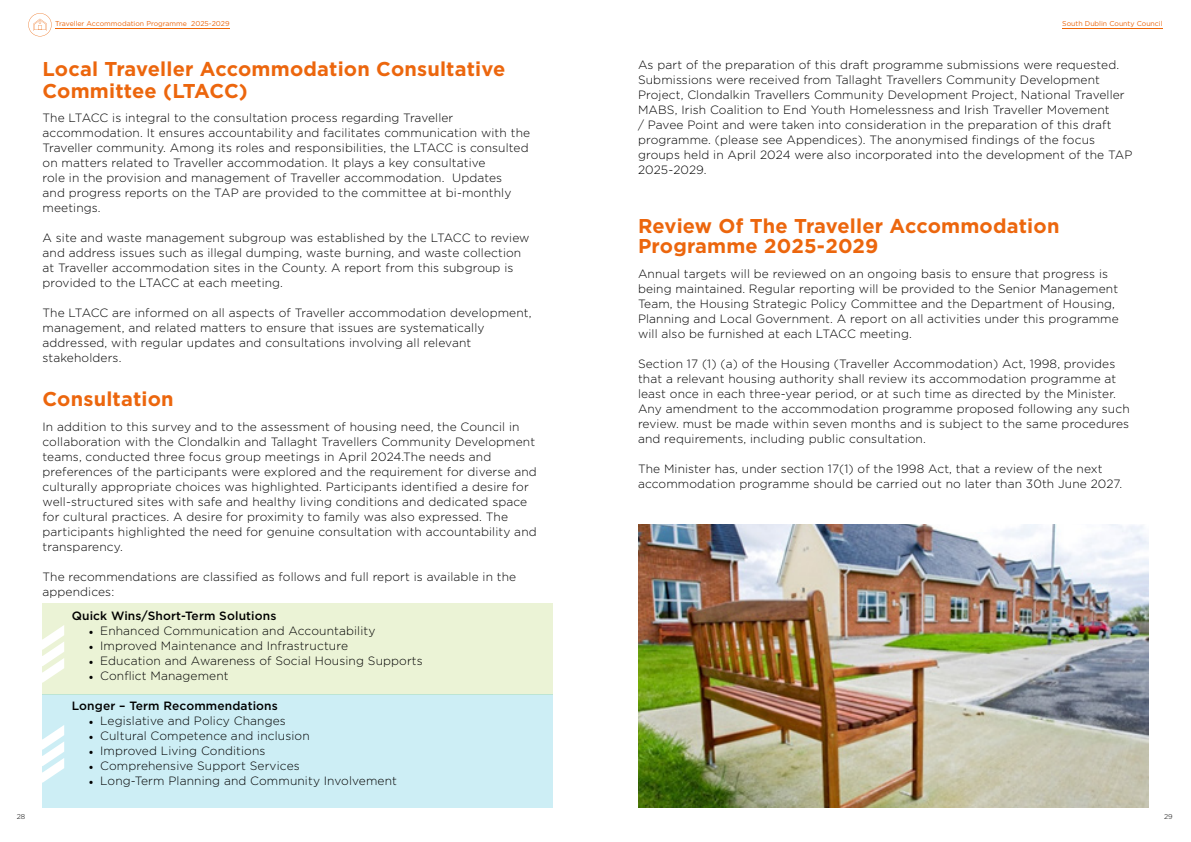
<style>
.page{position:relative;width:1191px;height:842px;background:#fff}
.page>*{position:absolute;margin:0;border:0;box-sizing:border-box;transform-origin:0 0}
.t1{font:700 20px/22px "Gotham";letter-spacing:.01em;color:#ec660d}
.t2{font:300 12px/15px "Gotham";letter-spacing:.01em;color:#000}
.t3{font:500 12px "Gotham";letter-spacing:.01em;color:#000}
.t4{font:7px "Gotham";color:#ec660d}
.t5{font:300 7px "Gotham";color:#000}
.s1{font-family:"Minion Pro";font-weight:400}
</style>
<div class="page">
<hr style="left:55px;top:28px;width:175px;height:1px;background:#ec6608">
<hr style="left:1062px;top:28px;width:100px;height:1px;background:#ec6608">
<svg style="left:28px;top:13px;width:24px;height:23px"></svg>
<div style="left:43px;top:603px;width:510px;height:91px;background:#ebf3d6"></div>
<div style="left:43px;top:694px;width:510px;height:114px;background:#cdeef5"></div>
<svg style="left:42px;top:625px;width:22px;height:58px"></svg>
<svg style="left:42px;top:725px;width:22px;height:58px"></svg>
<img style="left:638px;top:524px;width:510px;height:284px">
<p class="t4" style="left:55px;top:19px;width:176px">Traveller Accommodation Programme 2025-2029</p>
<p class="t4" style="left:1062px;top:19px;width:102px">South Dublin County Council</p>
<h1 class="t1" style="left:43px;top:57px;width:464px">Local Traveller Accommodation Consultative<br>Committee (LTACC)</h1>
<p class="t2" style="left:43px;top:110px;width:489px">The LTACC is integral to the consultation process regarding Traveller accommodation. It ensures accountability and facilitates communication with the Traveller community. Among its roles and responsibilities, the LTACC is consulted on matters related to Traveller accommodation. It plays a key consultative<br>role in the provision and management of Traveller accommodation. Updates<br>and progress reports on the TAP are provided to the committee at bi-monthly meetings.</p>
<p class="t2" style="left:43px;top:230px;width:488px">A site and waste management subgroup was established by the LTACC to review and address issues such as illegal dumping, waste burning, and waste collection at Traveller accommodation sites in the County. A report from this subgroup is provided to the LTACC at each meeting.</p>
<p class="t2" style="left:43px;top:305px;width:490px">The LTACC are informed on all aspects of Traveller accommodation development, management, and related matters to ensure that issues are systematically addressed, with regular updates and consultations involving all relevant stakeholders.</p>
<h1 class="t1" style="left:43px;top:388px;width:133px">Consultation</h1>
<p class="t2" style="left:43px;top:418px;width:496px">In addition to this survey and to the assessment of housing need, the Council in collaboration with the Clondalkin and Tallaght Travellers Community Development teams, conducted three focus group meetings in April 2024.The needs and preferences of the participants were explored and the requirement for diverse and culturally appropriate choices was highlighted. Participants identified a desire for well-structured sites with safe and healthy living conditions and dedicated space for cultural practices. A desire for proximity to family was also expressed. The participants highlighted the need for genuine consultation with accountability and transparency.</p>
<p class="t2" style="left:43px;top:568px;width:475px">The recommendations are classified as follows and full report is available in the appendices:</p>
<p class="t3" style="left:72px;top:607px;width:206px">Quick Wins/Short-Term Solutions</p>
<p class="t2" style="left:89px;top:623px;width:288px"><span class="s1">•</span> Enhanced Communication and Accountability</p>
<p class="t2" style="left:89px;top:638px;width:261px"><span class="s1">•</span> Improved Maintenance and Infrastructure</p>
<p class="t2" style="left:89px;top:653px;width:335px"><span class="s1">•</span> Education and Awareness of Social Housing Supports</p>
<p class="t2" style="left:89px;top:668px;width:141px"><span class="s1">•</span> Conflict Management</p>
<p class="t3" style="left:72px;top:697px;width:207px">Longer – Term Recommendations</p>
<p class="t2" style="left:89px;top:713px;width:199px"><span class="s1">•</span> Legislative and Policy Changes</p>
<p class="t2" style="left:89px;top:728px;width:222px"><span class="s1">•</span> Cultural Competence and inclusion</p>
<p class="t2" style="left:89px;top:743px;width:178px"><span class="s1">•</span> Improved Living Conditions</p>
<p class="t2" style="left:89px;top:758px;width:212px"><span class="s1">•</span> Comprehensive Support Services</p>
<p class="t2" style="left:89px;top:773px;width:310px"><span class="s1">•</span> Long-Term Planning and Community Involvement</p>
<p class="t2" style="left:638px;top:57px;width:496px">As part of the preparation of this draft programme submissions were requested.<br>Submissions were received from Tallaght Travellers Community Development Project, Clondalkin Travellers Community Development Project, National Traveller MABS, Irish Coalition to End Youth Homelessness and Irish Traveller Movement<br>/ Pavee Point and were taken into consideration in the preparation of this draft programme. (please see Appendices). The anonymised findings of the focus groups held in April 2024 were also incorporated into the development of the TAP 2025-2029.</p>
<h1 class="t1" style="left:638px;top:216px;width:423px;line-height:20px">Review Of The Traveller Accommodation<br>Programme 2025-2029</h1>
<p class="t2" style="left:638px;top:265px;width:482px">Annual targets will be reviewed on an ongoing basis to ensure that progress is being maintained. Regular reporting will be provided to the Senior Management Team, the Housing Strategic Policy Committee and the Department of Housing, Planning and Local Government. A report on all activities under this programme will also be furnished at each LTACC meeting.</p>
<p class="t2" style="left:638px;top:355px;width:493px">Section 17 (1) (a) of the Housing (Traveller Accommodation) Act, 1998, provides that a relevant housing authority shall review its accommodation programme at least once in each three-year period, or at such time as directed by the Minister.<br>Any amendment to the accommodation programme proposed following any such review. must be made within seven months and is subject to the same procedures and requirements, including public consultation.</p>
<p class="t2" style="left:638px;top:460px;width:485px">The Minister has, under section 17(1) of the 1998 Act, that a review of the next accommodation programme should be carried out no later than 30th June 2027.</p>
<p class="t5" style="left:17px;top:812px;width:10px">28</p>
<p class="t5" style="left:1164px;top:812px;width:10px">29</p>
</div>
